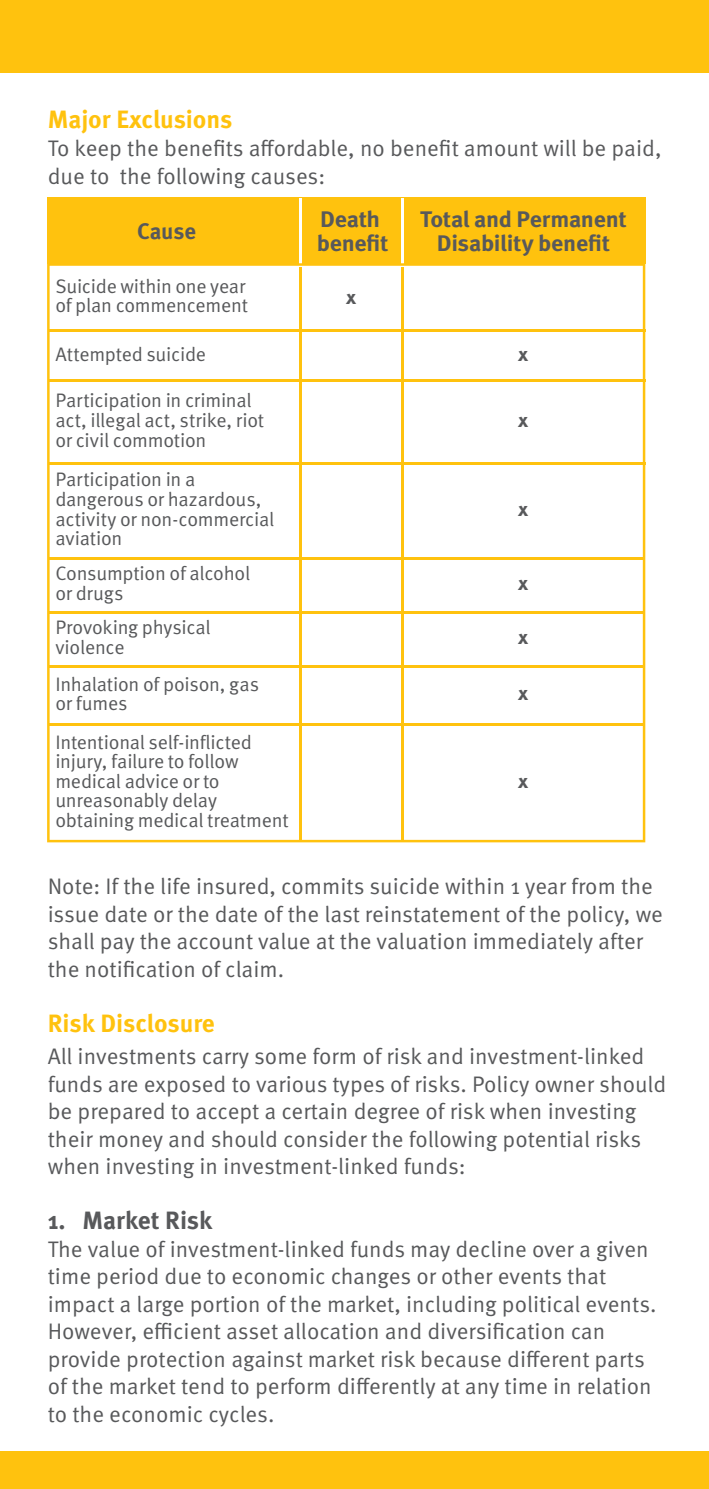
<style>
.page{position:relative;width:709px;height:1489px;background:#fff}
.page>*{position:absolute;margin:0;border:0;box-sizing:border-box;transform-origin:0 0}
.t1{font:700 25px "Meta Pro";letter-spacing:-.005em;color:#ffc20e}
.t2{font:700 25px "Meta Pro";color:#58595b}
.t3{font:22.5px/27.5px "Meta Pro";color:#58595b}
.t4{font:700 22.5px/24.5px "Meta Pro";letter-spacing:-.015em;color:#58595b;scale:1.05 1}
.t5{font:700 22.5px "Meta Pro";letter-spacing:-.015em;color:#58595b}
.t6{font:19.5px/19.5px "Meta Pro";letter-spacing:-.015em;color:#58595b}
.t7{font:700 19.5px "Meta Pro";color:#58595b}
</style>
<div class="page">
<div style="left:0;top:1451px;width:708px;height:37px;background:#ffc20e"></div>
<div style="left:0;top:0;width:708px;height:73px;background:#ffc20e"></div>
<div style="left:47px;top:197px;width:598px;height:67px;background:#ffc20e"></div>
<hr style="left:299px;top:198px;width:3px;height:66px;background:#fff">
<hr style="left:400px;top:198px;width:3px;height:66px;background:#fff">
<svg style="left:47px;top:263px;width:598px;height:579px"></svg>
<p class="t1" style="left:48px;top:104px;width:186px">Major Exclusions</p>
<p class="t3" style="left:48px;top:135px;width:615px">To keep the benefits affordable, no benefit amount will be paid, due to the following causes:</p>
<p class="t5" style="left:137px;top:216px;width:60px">Cause</p>
<p class="t4" style="left:316px;top:207px;width:70px">Death benefit</p>
<p class="t4" style="left:420px;top:207px;width:198px;text-align:center">Total and Permanent<br>Disability benefit</p>
<p class="t6" style="left:55px;top:277px;width:194px">Suicide within one year of plan commencement</p>
<p class="t6" style="left:55px;top:345px;width:152px">Attempted suicide</p>
<p class="t6" style="left:55px;top:391px;width:210px">Participation in criminal act, illegal act, strike, riot or civil commotion</p>
<p class="t6" style="left:55px;top:470px;width:220px">Participation in a dangerous or hazardous, activity or non-commercial aviation</p>
<p class="t6" style="left:55px;top:564px;width:196px">Consumption of alcohol or drugs</p>
<p class="t6" style="left:55px;top:618px;width:157px">Provoking physical violence</p>
<p class="t6" style="left:55px;top:674px;width:205px">Inhalation of poison, gas or fumes</p>
<p class="t6" style="left:55px;top:732px;width:235px">Intentional self-inflicted injury, failure to follow medical advice or to unreasonably delay obtaining medical treatment</p>
<p class="t7" style="left:346px;top:285px;width:11px">x</p>
<p class="t7" style="left:517px;top:341px;width:11px">x</p>
<p class="t7" style="left:517px;top:408px;width:11px">x</p>
<p class="t7" style="left:517px;top:496px;width:11px">x</p>
<p class="t7" style="left:517px;top:571px;width:11px">x</p>
<p class="t7" style="left:517px;top:625px;width:11px">x</p>
<p class="t7" style="left:517px;top:681px;width:11px">x</p>
<p class="t7" style="left:517px;top:768px;width:11px">x</p>
<p class="t3" style="left:48px;top:873px;width:616px">Note: If the life insured, commits suicide within 1 year from the issue date or the date of the last reinstatement of the policy, we shall pay the account value at the valuation immediately after the notification of claim.</p>
<p class="t1" style="left:48px;top:1007px;width:168px">Risk Disclosure</p>
<p class="t3" style="left:48px;top:1043px;width:619px">All investments carry some form of risk and investment-linked funds are exposed to various types of risks. Policy owner should be prepared to accept a certain degree of risk when investing their money and should consider the following potential risks when investing in investment-linked funds:</p>
<p class="t2" style="left:48px;top:1204px;width:166px">1. Market Risk</p>
<p class="t3" style="left:48px;top:1235px;width:610px">The value of investment-linked funds may decline over a given time period due to economic changes or other events that impact a large portion of the market, including political events.<br>However, efficient asset allocation and diversification can provide protection against market risk because different parts of the market tend to perform differently at any time in relation to the economic cycles.</p>
</div>
